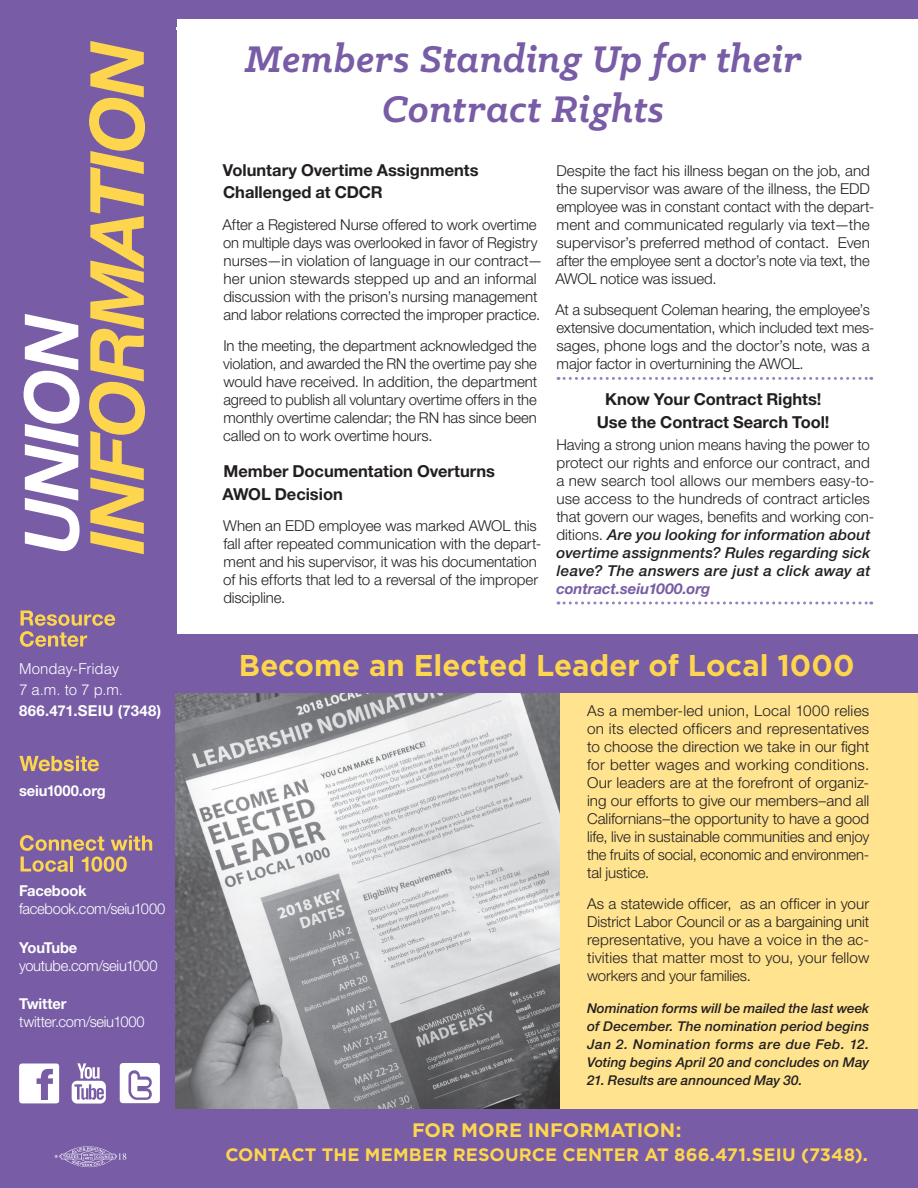
<style>
.page{position:relative;width:918px;height:1188px;background:#fff}
.page>*{position:absolute;margin:0;border:0;box-sizing:border-box;transform-origin:0 0}
.t1{font:italic 700 42px/50.4px "Klinic Slab";letter-spacing:.01em;color:#785ca5;text-align:center}
.t2{font:700 30px "Gotham";color:#fed64d}
.t3{font:700 19.5px "Gotham";letter-spacing:.005em;color:#fed64d}
.t4{font:700 18px "Gotham";letter-spacing:.005em;color:#fed64d}
.t5{font:700 16.5px/22.5px "Helvetica Neue LT Std";letter-spacing:-.005em;color:#231f20}
.t6{font:300 15px/18px "Helvetica Neue LT Std";letter-spacing:-.005em;color:#231f20}
.t7{font:300 15px "Helvetica Neue LT Std";letter-spacing:-.02em;color:#fff}
.t8{font:700 15px "Helvetica Neue LT Std";letter-spacing:-.01em;color:#fff}
.t9{font:300 15px/21px "Helvetica";letter-spacing:-.01em;color:#fff}
.t10{font:italic 700 15px "Helvetica Neue LT Std";letter-spacing:-.005em;color:#785ca5}
.t11{font:700 15px "Helvetica Neue LT Std";letter-spacing:.015em;color:#fff}
.t12{font:700 15px "Helvetica Neue LT Std";letter-spacing:-.05em;color:#fff}
.t13{font:italic 500 13.5px/18px "Helvetica Neue LT Std";letter-spacing:.005em;color:#231f20;text-align:justify}
.s1{font-weight:500;font-style:italic}
</style>
<div class="page">
<div style="left:0;top:0;width:177px;height:1188px;background:#785ca5"></div>
<svg style="left:89px;top:41px;width:56px;height:513px"></svg>
<svg style="left:24px;top:314px;width:56px;height:237px"></svg>
<svg style="left:20px;top:611px;width:95px;height:36px"></svg>
<svg style="left:19px;top:756px;width:80px;height:15px"></svg>
<svg style="left:20px;top:835px;width:132px;height:37px"></svg>
<svg style="left:120px;top:1063px;width:40px;height:40px;background:#e6e1ee"></svg>
<svg style="left:72px;top:1063px;width:34px;height:41px"></svg>
<svg style="left:19px;top:1063px;width:40px;height:41px"></svg>
<svg style="left:55px;top:1146px;width:71px;height:22px"></svg>
<div style="left:176px;top:635px;width:742px;height:545px;background:#ffe38f"></div>
<div style="left:176px;top:0;width:742px;height:19px;background:#785ca5"></div>
<img style="left:176px;top:693px;width:384px;height:416px">
<div style="left:176px;top:1109px;width:742px;height:79px;background:#785ca5"></div>
<div style="left:176px;top:634px;width:742px;height:59px;background:#785ca5"></div>
<svg style="left:558px;top:377px;width:314px;height:3px"></svg>
<svg style="left:558px;top:602px;width:314px;height:2px"></svg>
<p class="t9" style="left:19px;top:657px;width:106px">Monday-Friday<br>7 a.m. to 7 p.m.</p>
<p class="t11" style="left:19px;top:702px;width:144px">866.471.SEIU (7348)</p>
<p class="t8" style="left:19px;top:781px;width:88px">seiu1000.org</p>
<p class="t8" style="left:19px;top:882px;width:69px">Facebook</p>
<p class="t7" style="left:19px;top:900px;width:148px">facebook.com/seiu1000</p>
<p class="t12" style="left:19px;top:938px;width:60px">YouTube</p>
<p class="t7" style="left:19px;top:956px;width:140px">youtube.com/seiu1000</p>
<p class="t8" style="left:19px;top:994px;width:49px">Twitter</p>
<p class="t7" style="left:19px;top:1012px;width:127px">twitter.com/seiu1000</p>
<h1 class="t1" style="left:245px;top:32px;width:558px">Members Standing Up for their<br>Contract Rights</h1>
<p class="t5" style="left:223px;top:158px;width:257px">Voluntary Overtime Assignments<br>Challenged at CDCR</p>
<p class="t6" style="left:223px;top:215px;width:322px">After a Registered Nurse offered to work overtime on multiple days was overlooked in favor of Registry nurses—in violation of language in our contract— her union stewards stepped up and an informal discussion with the prison’s nursing management and labor relations corrected the improper practice.</p>
<p class="t6" style="left:223px;top:336px;width:316px;text-align:justify">In the meeting, the department acknowledged the violation, and awarded the RN the overtime pay she would have received. In addition, the department agreed to publish all voluntary overtime offers in the monthly overtime calendar; the RN has since been called on to work overtime hours.</p>
<p class="t5" style="left:223px;top:460px;width:274px">Member Documentation Overturns<br>AWOL Decision</p>
<p class="t6" style="left:223px;top:516px;width:320px">When an EDD employee was marked AWOL this fall after repeated communication with the depart&shy;ment and his supervisor, it was his documentation of his efforts that led to a reversal of the improper discipline.</p>
<p class="t6" style="left:556px;top:161px;width:320px">Despite the fact his illness began on the job, and the supervisor was aware of the illness, the EDD employee was in constant contact with the depart&shy;ment and communicated regularly via text—the supervisor’s preferred method of contact. Even after the employee sent a doctor’s note via text, the AWOL notice was issued.</p>
<p class="t6" style="left:556px;top:300px;width:320px">At a subsequent Coleman hearing, the employee’s extensive documentation, which included text mes&shy;sages, phone logs and the doctor’s note, was a major factor in overturnining the AWOL.</p>
<p class="t5" style="left:597px;top:388px;width:234px;text-align:center">Know Your Contract Rights!<br>Use the Contract Search Tool!</p>
<p class="t6" style="left:556px;top:435px;width:320px">Having a strong union means having the power to protect our rights and enforce our contract, and a new search tool allows our members easy-to&shy;use access to the hundreds of contract articles that govern our wages, benefits and working con&shy;ditions. <span class="s1">Are you looking for information about overtime assignments? Rules regarding sick leave? The answers are just a click away at</span></p>
<p class="t10" style="left:557px;top:579px;width:155px">contract.seiu1000.org</p>
<h2 class="t2" style="left:239px;top:648px;width:617px">Become an Elected Leader of Local 1000</h2>
<p class="t6" style="left:587px;top:701px;width:284px;text-align:justify">As a member-led union, Local 1000 relies on its elected officers and representatives to choose the direction we take in our fight for better wages and working conditions.<br>Our leaders are at the forefront of organiz&shy;ing our efforts to give our members–and all Californians–the opportunity to have a good life, live in sustainable communities and enjoy the fruits of social, economic and environmen&shy;tal justice.</p>
<p class="t6" style="left:587px;top:894px;width:284px;text-align:justify">As a statewide officer, as an officer in your District Labor Council or as a bargaining unit representative, you have a voice in the ac&shy;tivities that matter most to you, your fellow workers and your families.</p>
<p class="t13" style="left:587px;top:999px;width:284px">Nomination forms will be mailed the last week of December. The nomination period begins Jan 2. Nomination forms are due Feb. 12.<br>Voting begins April 20 and concludes on May</p>
<p class="t13" style="left:587px;top:1071px;width:217px">21. Results are announced May 30.</p>
<h3 class="t3" style="left:412px;top:1119px;width:271px">FOR MORE INFORMATION:</h3>
<p class="t4" style="left:225px;top:1144px;width:644px">CONTACT THE MEMBER RESOURCE CENTER AT 866.471.SEIU (7348).</p>
</div>
